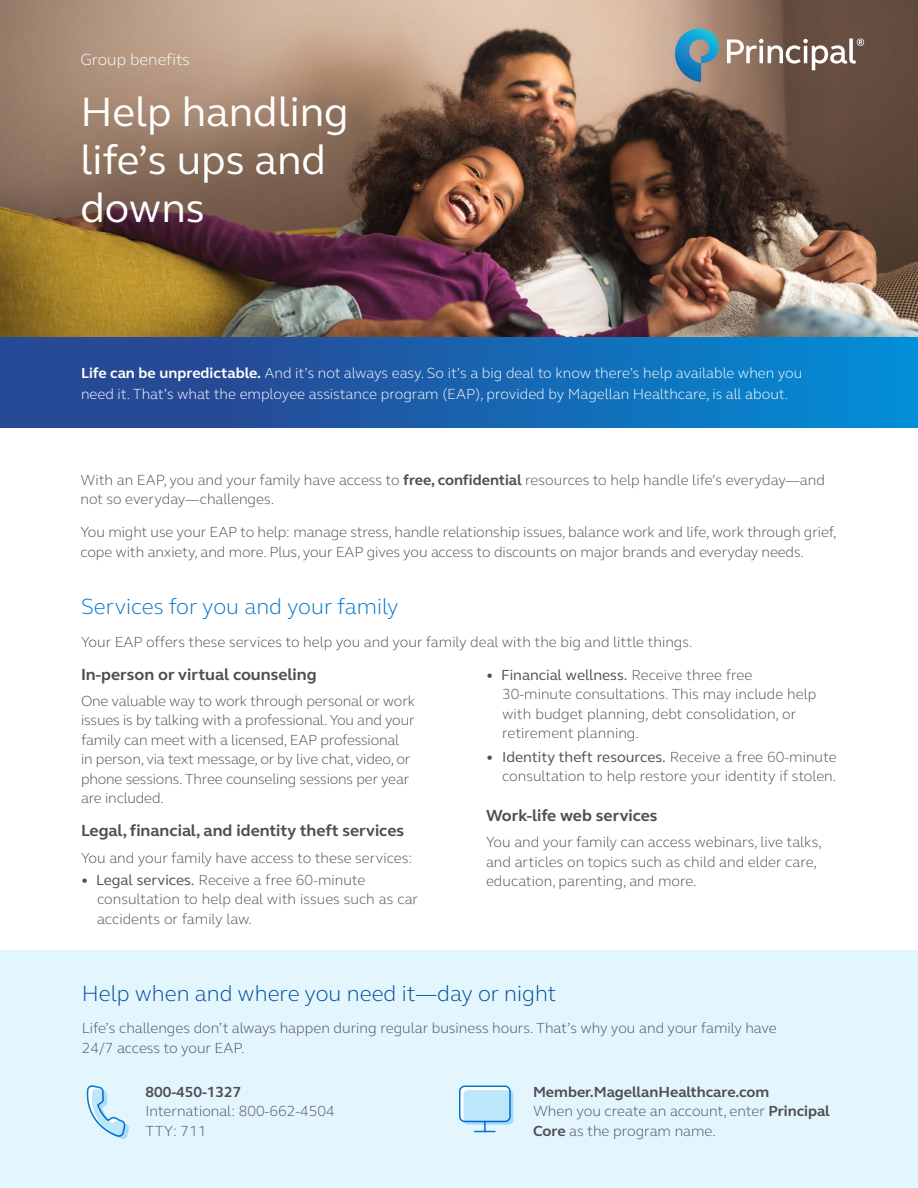
<style>
.page{position:relative;width:918px;height:1188px;background:#fff}
.page>*{position:absolute;margin:0;border:0;box-sizing:border-box;transform-origin:0 0}
.t1{font:42px/48px "FS Elliot Pro";color:#fff}
.t2{font:300 22.5px "FS Elliot Pro";color:#004c97}
.t3{font:300 22.5px "FS Elliot Pro";color:#0076cf}
.t4{font:700 16.5px "FS Elliot Pro";color:#4d4e53}
.t5{font:300 16.5px "FS Elliot Pro";color:#fff}
.t6{font:300 15px/19.5px "FS Elliot Pro";letter-spacing:-.01em;color:#4d4e53}
.t7{font:300 15px/21px "FS Elliot Pro";color:#fff}
.t8{font:700 15px "FS Elliot Pro";color:#4d4e53}
.s1{font-weight:700}
.s2{font-weight:400}
</style>
<div class="page">
<img style="left:0;top:0;width:918px;height:337px">
<svg style="left:675px;top:29px;width:44px;height:53px"></svg>
<svg style="left:727px;top:38px;width:137px;height:32px"></svg>
<div style="left:0;top:337px;width:918px;height:91px;background:linear-gradient(to right,#2e3d8a,#038bd4)"></div>
<div style="left:0;top:950px;width:918px;height:238px;background:#e3f5fd"></div>
<svg style="left:459px;top:1085px;width:54px;height:48px"></svg>
<svg style="left:86px;top:1085px;width:43px;height:54px"></svg>
<p class="t5" style="left:80px;top:48px;width:111px">Group benefits</p>
<h1 class="t1" style="left:80px;top:87px;width:270px">Help handling life’s ups and downs</h1>
<p class="t7" style="left:81px;top:362px;width:723px"><span class="s1">Life can be unpredictable.</span> And it’s not always easy. So it’s a big deal to know there’s help available when you need it. That’s what the employee assistance program (EAP), provided by Magellan Healthcare, is all about.</p>
<p class="t6" style="left:80px;top:469px;width:746px">With an EAP, you and your family have access to <span class="s1">free, confidential</span> resources to help handle life’s everyday—and not so everyday—challenges.</p>
<p class="t6" style="left:80px;top:522px;width:758px">You might use your EAP to help: manage stress, handle relationship issues, balance work and life, work through grief, cope with anxiety, and more. Plus, your EAP gives you access to discounts on major brands and everyday needs.</p>
<h2 class="t3" style="left:81px;top:592px;width:319px">Services for you and your family</h2>
<p class="t6" style="left:81px;top:631px;width:613px">Your EAP offers these services to help you and your family deal with the big and little things.</p>
<p class="t4" style="left:81px;top:663px;width:237px">In-person or virtual counseling</p>
<p class="t6" style="left:81px;top:691px;width:336px">One valuable way to work through personal or work issues is by talking with a professional. You and your family can meet with a licensed, EAP professional<br>in person, via text message, or by live chat, video, or phone sessions. Three counseling sessions per year are included.</p>
<p class="t4" style="left:81px;top:820px;width:325px">Legal, financial, and identity theft services</p>
<p class="t6" style="left:81px;top:847px;width:333px">You and your family have access to these services:</p>
<p class="t6" style="left:97px;top:870px;width:322px;text-indent:-16px"><span class="s1">•</span> <span class="s2">Legal services.</span> Receive a free 60-minute consultation to help deal with issues such as car accidents or family law.</p>
<p class="t6" style="left:502px;top:664px;width:316px;text-indent:-16px"><span class="s1">•</span> <span class="s2">Financial wellness.</span> Receive three free 30-minute consultations. This may include help with budget planning, debt consolidation, or retirement planning.</p>
<p class="t6" style="left:486px;top:747px;width:352px;text-align:right"><span class="s1">•</span> <span class="s2">Identity theft resources.</span> Receive a free 60-minute consultation to help restore your identity if stolen.</p>
<p class="t4" style="left:486px;top:805px;width:173px">Work-life web services</p>
<p class="t6" style="left:486px;top:832px;width:337px">You and your family can access webinars, live talks, and articles on topics such as child and elder care, education, parenting, and more.</p>
<h2 class="t2" style="left:82px;top:978px;width:476px">Help when and where you need it—day or night</h2>
<p class="t6" style="left:82px;top:1018px;width:697px">Life’s challenges don’t always happen during regular business hours. That’s why you and your family have<br>24/7 access to your EAP.</p>
<p class="t8" style="left:146px;top:1081px;width:97px">800-450-1327</p>
<p class="t6" style="left:146px;top:1101px;width:191px">International: 800-662-4504<br>TTY: 711</p>
<p class="t6" style="left:533px;top:1081px;width:298px"><span class="s1">Member.MagellanHealthcare.com<br></span>When you create an account, enter <span class="s1">Principal<br>Core</span> as the program name.</p>
</div>
